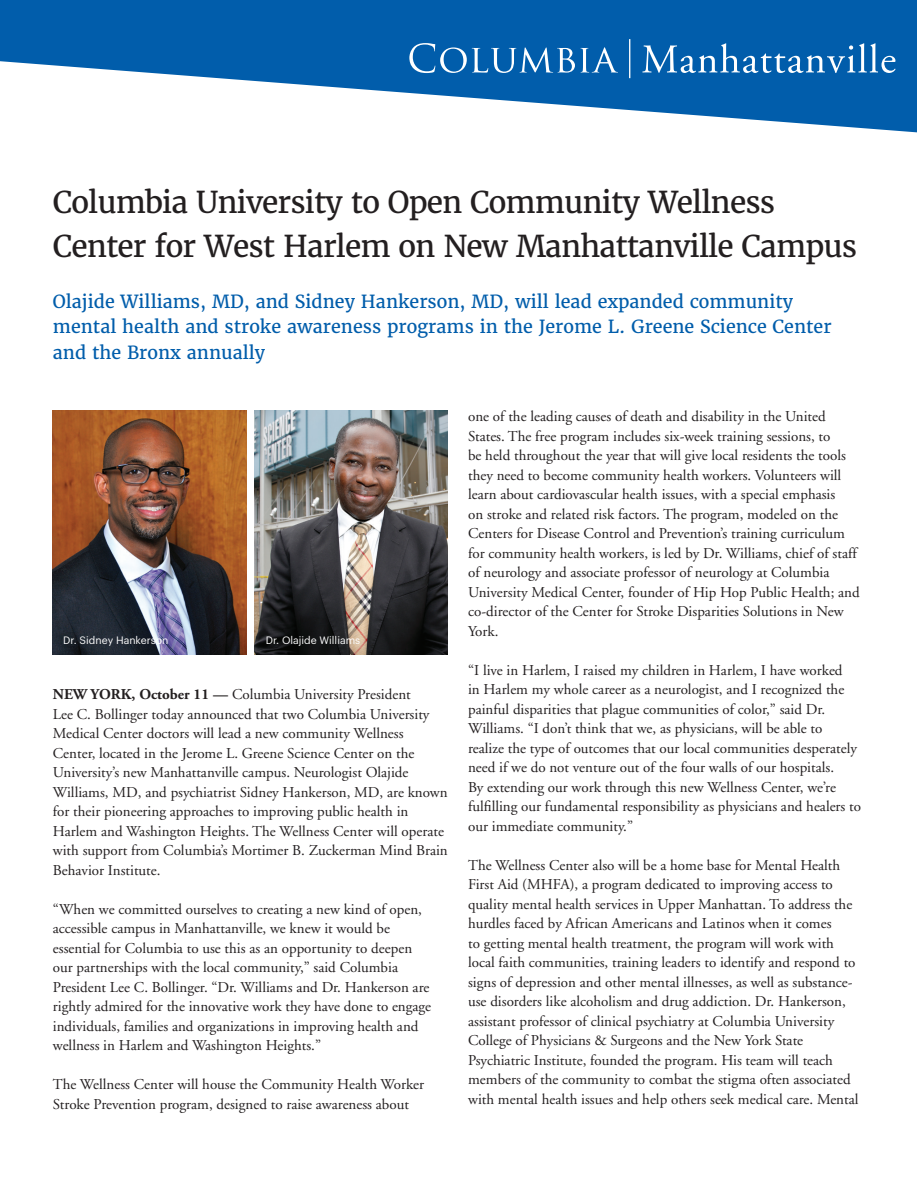
<style>
.page{position:relative;width:917px;height:1189px;background:#fff}
.page>*{position:absolute;margin:0;border:0;box-sizing:border-box;transform-origin:0 0}
.t1{font:30px/43.5px "Merriweather";letter-spacing:-.03em;color:#231f20}
.t2{font:18px/25.5px "Merriweather";color:#015dab}
.t3{font:15px/19.5px "Adobe Garamond";color:#231f20}
.t4{font:10.5px "Graphik";color:#fff}
.s1{font-weight:700}
</style>
<div class="page">
<img style="left:53px;top:410px;width:193px;height:244px">
<img style="left:254px;top:410px;width:194px;height:244px">
<svg style="left:0;top:0;width:917px;height:133px;fill:#015dab"></svg>
<svg style="left:409px;top:39px;width:486px;height:39px;background:#2775b7"></svg>
<h1 class="t1" style="left:53px;top:181px;width:806px">Columbia University to Open Community Wellness<br>Center for West Harlem on New Manhattanville Campus</h1>
<p class="t2" style="left:53px;top:288px;width:780px">Olajide Williams, MD, and Sidney Hankerson, MD, will lead expanded community mental health and stroke awareness programs in the Jerome L. Greene Science Center and the Bronx annually</p>
<p class="t4" style="left:63px;top:632px;width:107px">Dr. Sidney Hankerson</p>
<p class="t4" style="left:266px;top:632px;width:96px">Dr. Olajide Williams</p>
<p class="t3" style="left:53px;top:685px;width:396px"><span class="s1">NEW YORK, October 11 —</span> Columbia University President<br>Lee C. Bollinger today announced that two Columbia University Medical Center doctors will lead a new community Wellness Center, located in the Jerome L. Greene Science Center on the University’s new Manhattanville campus. Neurologist Olajide Williams, MD, and psychiatrist Sidney Hankerson, MD, are known for their pioneering approaches to improving public health in Harlem and Washington Heights. The Wellness Center will operate with support from Columbia’s Mortimer B. Zuckerman Mind Brain Behavior Institute.</p>
<p class="t3" style="left:53px;top:899px;width:380px">“When we committed ourselves to creating a new kind of open, accessible campus in Manhattanville, we knew it would be essential for Columbia to use this as an opportunity to deepen our partnerships with the local community,” said Columbia President Lee C. Bollinger. “Dr. Williams and Dr. Hankerson are rightly admired for the innovative work they have done to engage individuals, families and organizations in improving health and wellness in Harlem and Washington Heights.”</p>
<p class="t3" style="left:53px;top:1075px;width:373px">The Wellness Center will house the Community Health Worker<br>Stroke Prevention program, designed to raise awareness about</p>
<p class="t3" style="left:468px;top:407px;width:393px">one of the leading causes of death and disability in the United States. The free program includes six-week training sessions, to<br>be held throughout the year that will give local residents the tools they need to become community health workers. Volunteers will learn about cardiovascular health issues, with a special emphasis<br>on stroke and related risk factors. The program, modeled on the Centers for Disease Control and Prevention’s training curriculum for community health workers, is led by Dr. Williams, chief of staff of neurology and associate professor of neurology at Columbia University Medical Center, founder of Hip Hop Public Health; and co-director of the Center for Stroke Disparities Solutions in New York.</p>
<p class="t3" style="left:468px;top:661px;width:394px">“I live in Harlem, I raised my children in Harlem, I have worked<br>in Harlem my whole career as a neurologist, and I recognized the painful disparities that plague communities of color,” said Dr.<br>Williams. “I don’t think that we, as physicians, will be able to realize the type of outcomes that our local communities desperately need if we do not venture out of the four walls of our hospitals.<br>By extending our work through this new Wellness Center, we’re fulfilling our fundamental responsibility as physicians and healers to our immediate community.”</p>
<p class="t3" style="left:468px;top:856px;width:392px">The Wellness Center also will be a home base for Mental Health First Aid (MHFA), a program dedicated to improving access to quality mental health services in Upper Manhattan. To address the hurdles faced by African Americans and Latinos when it comes<br>to getting mental health treatment, the program will work with local faith communities, training leaders to identify and respond to signs of depression and other mental illnesses, as well as substance&shy;use disorders like alcoholism and drug addiction. Dr. Hankerson, assistant professor of clinical psychiatry at Columbia University College of Physicians &amp; Surgeons and the New York State Psychiatric Institute, founded the program. His team will teach members of the community to combat the stigma often associated with mental health issues and help others seek medical care. Mental</p>
</div>
